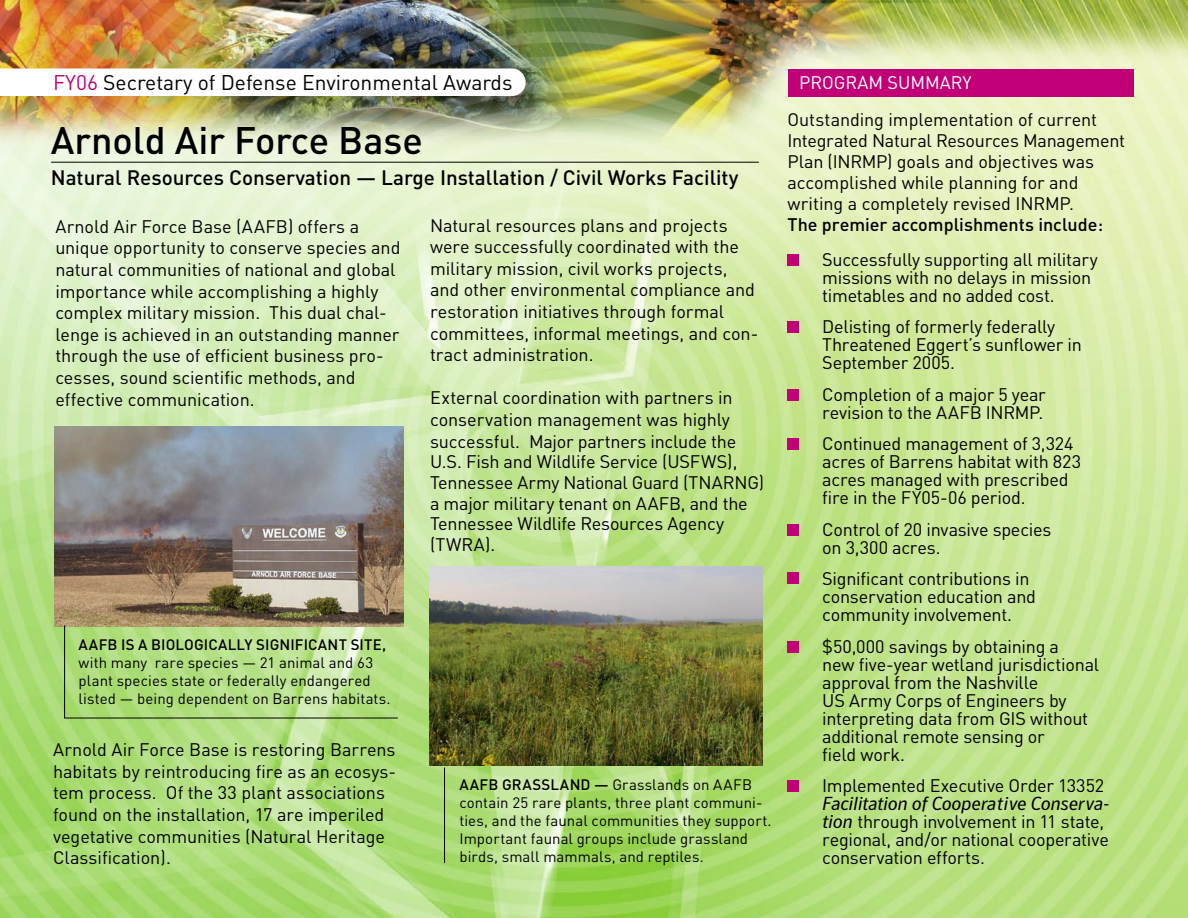
<style>
.page{position:relative;width:1188px;height:918px;background:#fff}
.page>*{position:absolute;margin:0;border:0;box-sizing:border-box;transform-origin:0 0}
.t1{font:500 37.95px "DIN";color:#000}
.t2{font:21px "DIN";color:#000}
.t3{font:500 20.7px "DIN";color:#000}
.BODY_TEXT_STYLE{font:italic 18.75px "Symantec Sans";letter-spacing:-.02em;color:#000}
.BODY_TEXT_STYLE-2{font:18px/21.6px "DIN";letter-spacing:-.01em;color:#000}
.BODY_TEXT_STYLE-3{font:500 18px "DIN";color:#000}
.t4{font:18px "DIN";color:#fff}
.photo_caption{font:15px/18px "DIN";letter-spacing:.005em;color:#000}
.s1{color:#c10077}
.s2{font-family:"Symantec Sans";font-style:italic;font-size:18.75px}
.s3{font-weight:500}
</style>
<div class="page">
<img style="left:0;top:1px;width:1187px;height:917px">
<hr style="left:51px;top:162px;width:708px;height:1px;background:#000">
<img style="left:54px;top:426px;width:350px;height:201px">
<svg style="left:64px;top:625px;width:334px;height:93px;background:#b5dd87"></svg>
<img style="left:429px;top:566px;width:333px;height:200px">
<svg style="left:0;top:68px;width:526px;height:28px"></svg>
<div style="left:788px;top:69px;width:346px;height:27px;background:#c10077"></div>
<div style="left:788px;top:254px;width:11px;height:11px;background:#c10077"></div>
<div style="left:788px;top:321px;width:11px;height:12px;background:#c10077"></div>
<div style="left:788px;top:389px;width:11px;height:12px;background:#c10077"></div>
<div style="left:788px;top:439px;width:11px;height:11px;background:#c10077"></div>
<div style="left:788px;top:524px;width:11px;height:12px;background:#c10077"></div>
<div style="left:788px;top:573px;width:11px;height:11px;background:#c10077"></div>
<div style="left:788px;top:780px;width:11px;height:12px;background:#c10077"></div>
<hr style="left:444px;top:768px;width:1px;height:95px;background:#000">
<div style="left:788px;top:641px;width:11px;height:11px;background:#c10077"></div>
<p class="t2" style="left:53px;top:70px;width:461px"><span class="s1">FY06</span> Secretary of Defense Environmental Awards</p>
<p class="t4" style="left:799px;top:72px;width:174px">PROGRAM SUMMARY</p>
<p class="BODY_TEXT_STYLE-2" style="left:788px;top:109px;width:339px;line-height:21px">Outstanding implementation of current<br>Integrated Natural Resources Management<br>Plan (INRMP) goals and objectives was</p>
<p class="BODY_TEXT_STYLE-2" style="left:788px;top:172px;width:293px">accomplished while planning for and</p>
<p class="BODY_TEXT_STYLE-2" style="left:788px;top:193px;width:288px">writing a completely revised INRMP.</p>
<p class="BODY_TEXT_STYLE-3" style="left:788px;top:212px;width:317px">The premier accomplishments include:</p>
<p class="BODY_TEXT_STYLE-2" style="left:822px;top:250px;width:277px;line-height:18px">Successfully supporting all military missions with no delays in mission timetables and no added cost.</p>
<p class="BODY_TEXT_STYLE-2" style="left:822px;top:318px;width:261px;line-height:18px">Delisting of formerly federally<br>Threatened Eggert’s sunflower in<br>September 2005.</p>
<p class="BODY_TEXT_STYLE-2" style="left:822px;top:384px;width:225px">Completion of a major 5 year</p>
<p class="BODY_TEXT_STYLE-2" style="left:822px;top:402px;width:223px">revision to the AAFB INRMP.</p>
<p class="BODY_TEXT_STYLE-2" style="left:822px;top:435px;width:260px;line-height:18px">Continued management of 3,324 acres of Barrens habitat with 823 acres managed with prescribed</p>
<p class="BODY_TEXT_STYLE-2" style="left:822px;top:487px;width:205px">fire in the FY05-06 period.</p>
<p class="BODY_TEXT_STYLE-2" style="left:822px;top:519px;width:231px">Control of 20 invasive species</p>
<p class="BODY_TEXT_STYLE-2" style="left:822px;top:537px;width:120px">on 3,300 acres.</p>
<p class="BODY_TEXT_STYLE-2" style="left:822px;top:568px;width:209px">Significant contributions in</p>
<p class="BODY_TEXT_STYLE-2" style="left:822px;top:586px;width:215px">conservation education and</p>
<p class="BODY_TEXT_STYLE-2" style="left:822px;top:604px;width:191px">community involvement.</p>
<p class="BODY_TEXT_STYLE-2" style="left:822px;top:636px;width:238px">$50,000 savings by obtaining a</p>
<p class="BODY_TEXT_STYLE-2" style="left:822px;top:654px;width:278px">new five-year wetland jurisdictional</p>
<p class="BODY_TEXT_STYLE-2" style="left:822px;top:672px;width:218px">approval from the Nashville</p>
<p class="BODY_TEXT_STYLE-2" style="left:822px;top:690px;width:246px">US Army Corps of Engineers by</p>
<p class="BODY_TEXT_STYLE-2" style="left:822px;top:709px;width:268px;line-height:18px">interpreting data from GIS without additional remote sensing or</p>
<p class="BODY_TEXT_STYLE-2" style="left:822px;top:744px;width:84px">field work.</p>
<p class="BODY_TEXT_STYLE-2" style="left:822px;top:775px;width:284px">Implemented Executive Order 13352</p>
<p class="BODY_TEXT_STYLE" style="left:822px;top:794px;width:289px">Facilitation of Cooperative Conserva-</p>
<p class="BODY_TEXT_STYLE-2" style="left:822px;top:813px;width:288px;line-height:18px"><span class="s2">tion</span> through involvement in 11 state, regional, and/or national cooperative conservation efforts.</p>
<p class="t1" style="left:51px;top:115px;width:374px">Arnold Air Force Base</p>
<p class="t3" style="left:51px;top:164px;width:689px">Natural Resources Conservation — Large Installation / Civil Works Facility</p>
<p class="BODY_TEXT_STYLE-2" style="left:55px;top:216px;width:347px">Arnold Air Force Base (AAFB) offers a unique opportunity to conserve species and natural communities of national and global importance while accomplishing a highly complex military mission. This dual chal&shy;lenge is achieved in an outstanding manner through the use of efficient business pro&shy;cesses, sound scientific methods, and effective communication.</p>
<p class="BODY_TEXT_STYLE-2" style="left:430px;top:215px;width:330px">Natural resources plans and projects were successfully coordinated with the military mission, civil works projects, and other environmental compliance and restoration initiatives through formal committees, informal meetings, and con&shy;tract administration.</p>
<p class="BODY_TEXT_STYLE-2" style="left:430px;top:388px;width:336px;line-height:20.9px">External coordination with partners in conservation management was highly successful. Major partners include the U.S. Fish and Wildlife Service (USFWS), Tennessee Army National Guard (TNARNG) a major military tenant on AAFB, and the Tennessee Wildlife Resources Agency (TWRA).</p>
<p class="photo_caption" style="left:79px;top:636px;width:309px"><span class="s3">AAFB IS A BIOLOGICALLY SIGNIFICANT SITE, </span>with many rare species — 21 animal and 63 plant species state or federally endangered</p>
<p class="photo_caption" style="left:79px;top:690px;width:314px">listed — being dependent on Barrens habitats.</p>
<p class="BODY_TEXT_STYLE-2" style="left:53px;top:739px;width:345px">Arnold Air Force Base is restoring Barrens habitats by reintroducing fire as an ecosys&shy;tem process. Of the 33 plant associations found on the installation, 17 are imperiled vegetative communities (Natural Heritage Classification).</p>
<p class="photo_caption" style="left:459px;top:776px;width:314px"><span class="s3">AAFB GRASSLAND —</span> Grasslands on AAFB contain 25 rare plants, three plant communi&shy;ties, and the faunal communities they support.<br>Important faunal groups include grassland birds, small mammals, and reptiles.</p>
</div>
